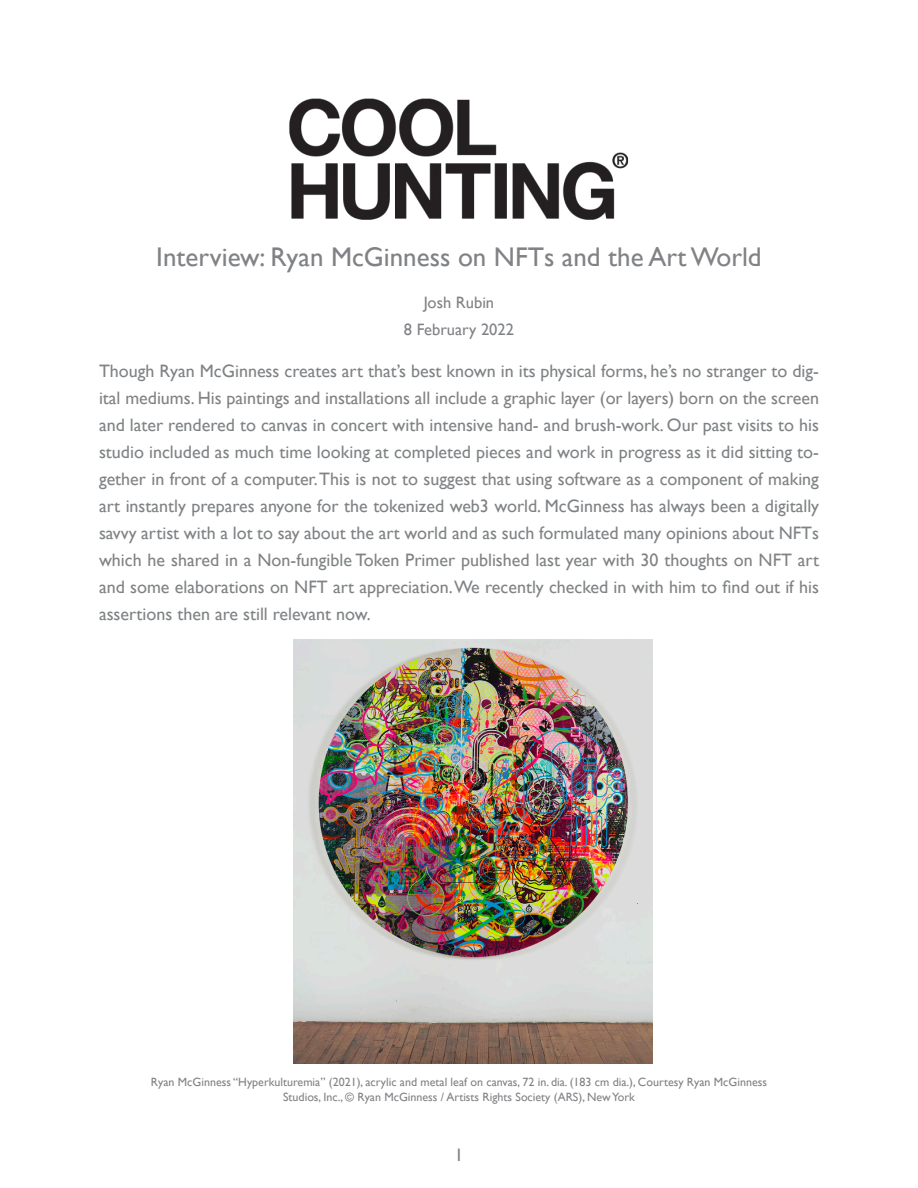
<style>
.page{position:relative;width:918px;height:1188px;background:#fff}
.page>*{position:absolute;margin:0;border:0;box-sizing:border-box;transform-origin:0 0}
.t1{font:27px "Gill Sans";color:#808285}
.t2{font:18px/27px "Gill Sans";color:#808385;text-align:justify}
.t3{font:18px "Gill Sans";color:#808285}
.t4{font:16.5px "Gill Sans";color:#808285}
.t5{font:12px/15px "Gill Sans";color:#808285;text-align:center}
</style>
<div class="page">
<img style="left:289px;top:98px;width:340px;height:122px">
<img style="left:293px;top:639px;width:359px;height:425px">
<p class="t1" style="left:156px;top:241px;width:607px">Interview: Ryan McGinness on NFTs and the Art World</p>
<p class="t4" style="left:424px;top:293px;width:72px">Josh Rubin</p>
<p class="t4" style="left:404px;top:320px;width:112px">8 February 2022</p>
<p class="t2" style="left:99px;top:358px;width:722px">Though Ryan McGinness creates art that’s best known in its physical forms, he’s no stranger to dig&shy;ital mediums. His paintings and installations all include a graphic layer (or layers) born on the screen and later rendered to canvas in concert with intensive hand- and brush-work. Our past visits to his studio included as much time looking at completed pieces and work in progress as it did sitting to&shy;gether in front of a computer. This is not to suggest that using software as a component of making art instantly prepares anyone for the tokenized web3 world. McGinness has always been a digitally savvy artist with a lot to say about the art world and as such formulated many opinions about NFTs which he shared in a Non-fungible Token Primer published last year with 30 thoughts on NFT art and some elaborations on NFT art appreciation. We recently checked in with him to find out if his assertions then are still relevant now.</p>
<p class="t5" style="left:151px;top:1074px;width:618px">Ryan McGinness “Hyperkulturemia” (2021), acrylic and metal leaf on canvas, 72 in. dia. (183 cm dia.), Courtesy Ryan McGinness<br>Studios, Inc., © Ryan McGinness / Artists Rights Society (ARS), New York</p>
<p class="t3" style="left:454px;top:1144px;width:10px">1</p>
</div>
